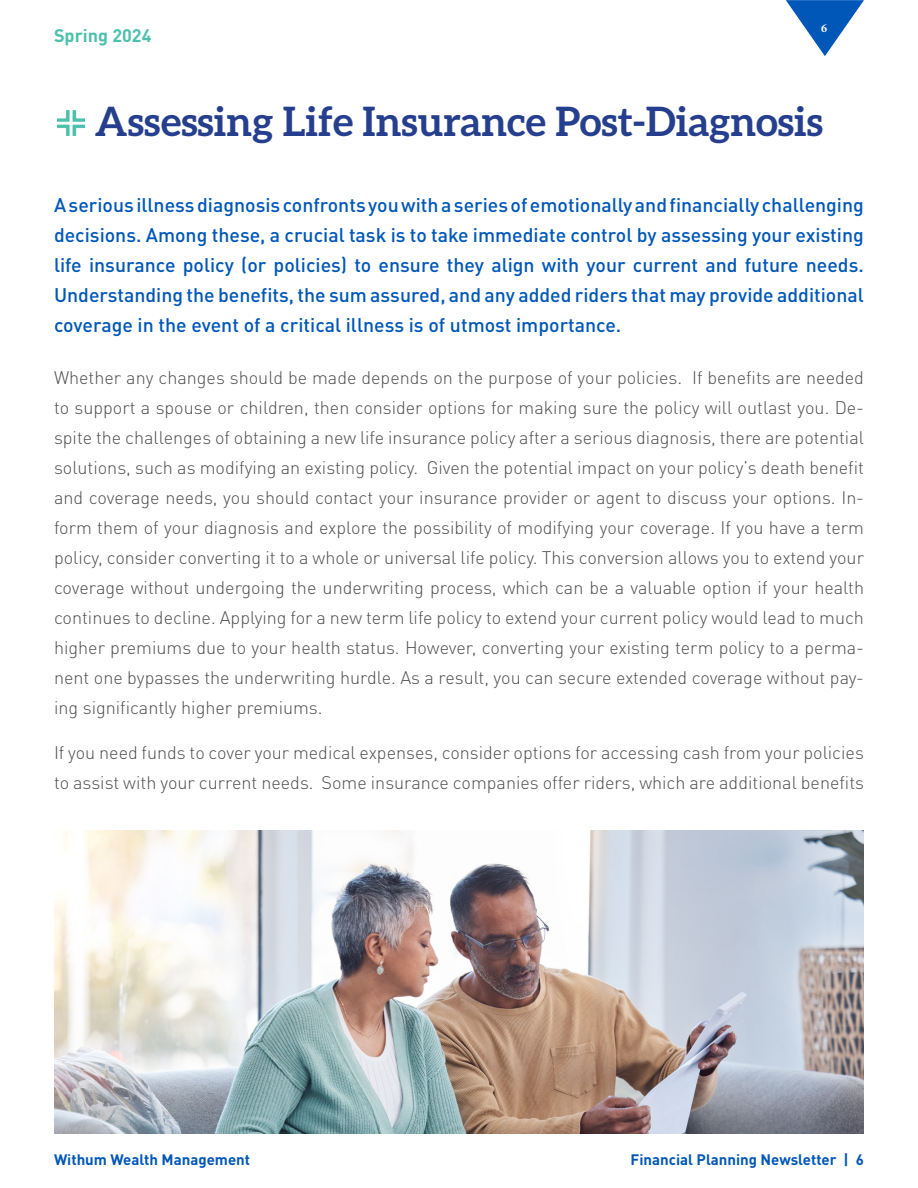
<style>
.page{position:relative;width:918px;height:1188px;background:#fff}
.page>*{position:absolute;margin:0;border:0;box-sizing:border-box;transform-origin:0 0}
.t1{font:700 40.5px "Aleo";color:#253f8e}
.Subhead{font:500 19.5px/30px "DINOT";color:#0057b8;text-align:justify}
.Fin_Body_Text{font:300 18px/30px "DINOT";color:#4d4d4d;text-align:justify}
.t2{font:700 18px "DINOT";color:#4cc0af}
.t3{font:700 15px "DINOT";color:#0057b8}
.t4{font:700 12px "Minion Pro";color:#fff}
</style>
<div class="page">
<svg style="left:786px;top:0;width:78px;height:56px"></svg>
<img style="left:54px;top:831px;width:810px;height:303px">
<img style="left:58px;top:110px;width:26px;height:26px">
<p class="t2" style="left:54px;top:21px;width:99px">Spring 2024</p>
<p class="t4" style="left:821px;top:20px;width:7px">6</p>
<p class="t1" style="left:95px;top:98px;width:730px">Assessing Life Insurance Post-Diagnosis</p>
<p class="Subhead" style="left:54px;top:188px;width:811px">A serious illness diagnosis confronts you with a series of emotionally and financially challenging decisions. Among these, a crucial task is to take immediate control by assessing your existing life insurance policy (or policies) to ensure they align with your current and future needs.<br>Understanding the benefits, the sum assured, and any added riders that may provide additional coverage in the event of a critical illness is of utmost importance.</p>
<p class="Fin_Body_Text" style="left:54px;top:361px;width:812px">Whether any changes should be made depends on the purpose of your policies. If benefits are needed to support a spouse or children, then consider options for making sure the policy will outlast you. De&shy;spite the challenges of obtaining a new life insurance policy after a serious diagnosis, there are potential solutions, such as modifying an existing policy. Given the potential impact on your policy’s death benefit and coverage needs, you should contact your insurance provider or agent to discuss your options. In&shy;form them of your diagnosis and explore the possibility of modifying your coverage. If you have a term policy, consider converting it to a whole or universal life policy. This conversion allows you to extend your coverage without undergoing the underwriting process, which can be a valuable option if your health continues to decline. Applying for a new term life policy to extend your current policy would lead to much higher premiums due to your health status. However, converting your existing term policy to a perma&shy;nent one bypasses the underwriting hurdle. As a result, you can secure extended coverage without pay&shy;ing significantly higher premiums.</p>
<p class="Fin_Body_Text" style="left:54px;top:736px;width:812px">If you need funds to cover your medical expenses, consider options for accessing cash from your policies to assist with your current needs. Some insurance companies offer riders, which are additional benefits</p>
<p class="t3" style="left:54px;top:1148px;width:198px">Withum Wealth Management</p>
<p class="t3" style="left:631px;top:1148px;width:235px">Financial Planning Newsletter | 6</p>
</div>
